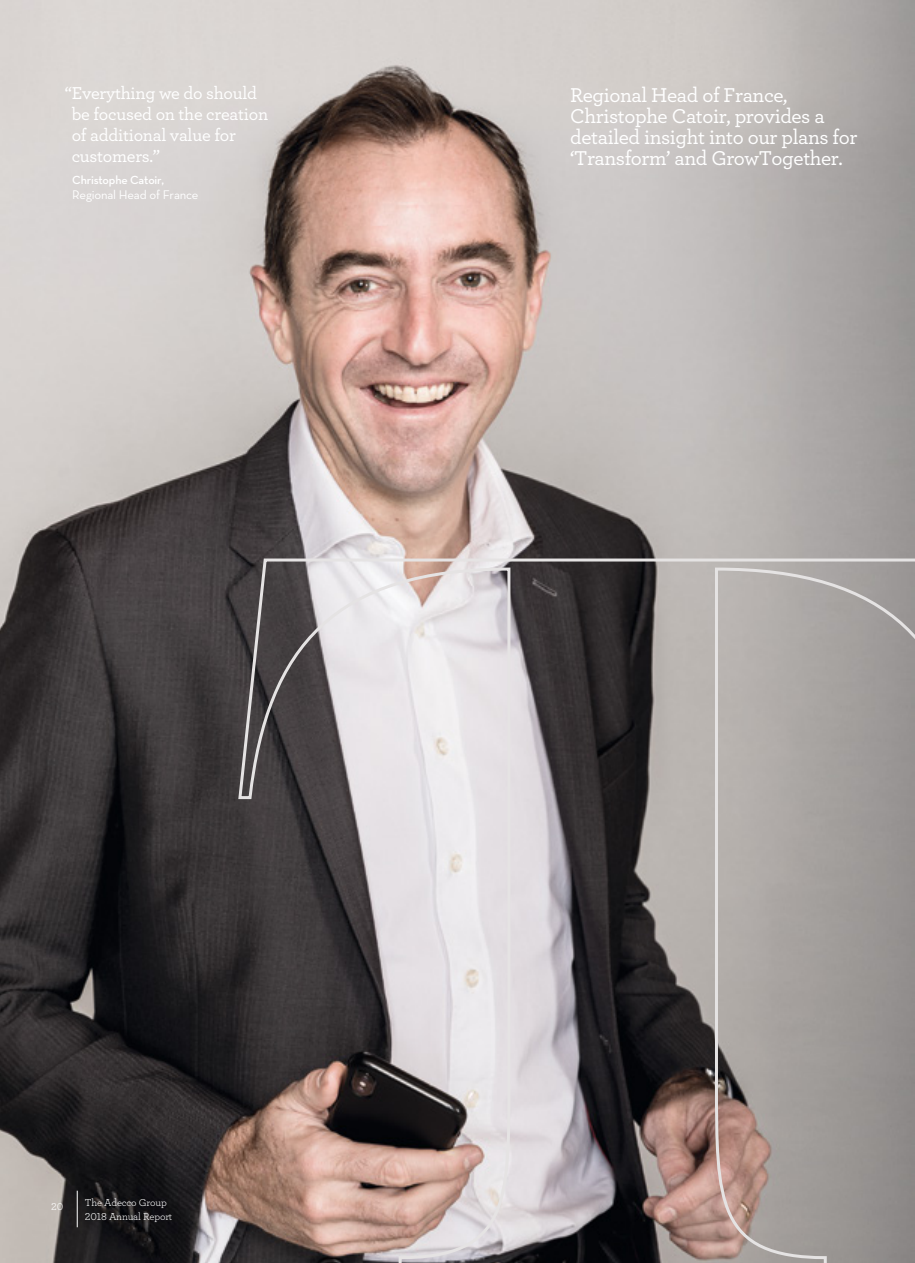
<style>
.page{position:relative;width:915px;height:1263px;background:#fff}
.page>*{position:absolute;margin:0;border:0;box-sizing:border-box;transform-origin:0 0}
.t1{font:500 21px/21px "Archer";letter-spacing:-.02em;color:#fff}
.t2{font:500 18px/21px "Archer";letter-spacing:-.015em;color:#fff}
.t3{font:12.75px "Neutraface Text";letter-spacing:-.015em;color:#fff}
.t4{font:600 12px "Neutraface Text";letter-spacing:-.015em;color:#fff}
.t5{font:10.5px/13.5px "Archer";letter-spacing:-.015em;color:#fff}
</style>
<div class="page">
<img style="left:0;top:0;width:914px;height:1263px">
<svg style="left:236px;top:557px;width:678px;height:706px;background:#948d8c"></svg>
<hr style="left:77px;top:1191px;width:1px;height:36px;background:#fff">
<p class="t2" style="left:72px;top:82px;width:198px;text-indent:-7px">“Everything we do should be focused on the creation of additional value for customers.”</p>
<p class="t4" style="left:72px;top:172px;width:94px">Christophe Catoir,</p>
<p class="t3" style="left:72px;top:187px;width:128px">Regional Head of France</p>
<p class="t1" style="left:570px;top:83px;width:288px">Regional Head of France,<br>Christophe Catoir, provides a detailed insight into our plans for ‘Transform’ and GrowTogether.</p>
<p class="t5" style="left:51px;top:1199px;width:14px">20</p>
<p class="t5" style="left:85px;top:1196px;width:89px">The Adecco Group<br>2018 Annual Report</p>
</div>
